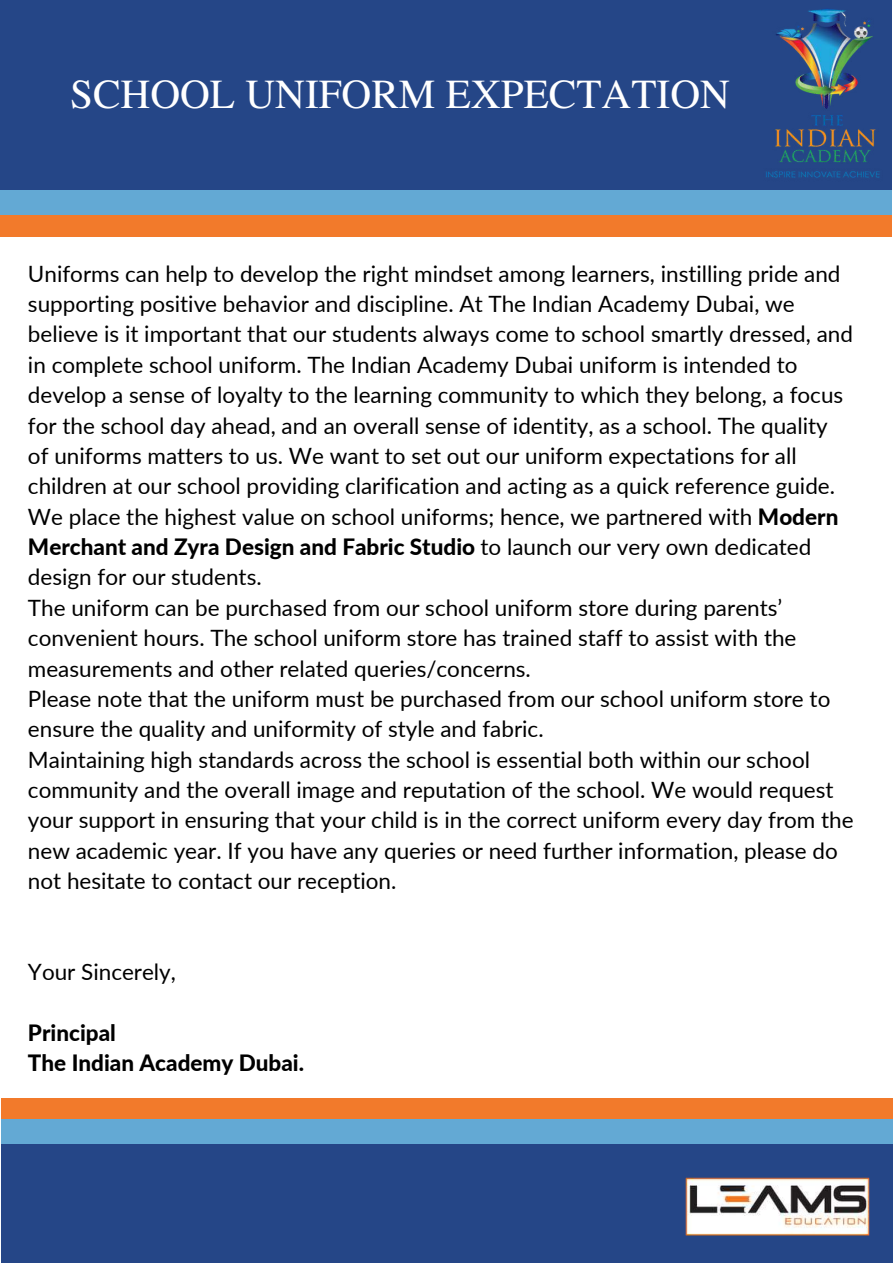
<style>
.page{position:relative;width:893px;height:1264px;background:#fff}
.page>*{position:absolute;margin:0;border:0;box-sizing:border-box;transform-origin:0 0}
.t1{font:41.25px "Te X Gyre Termes";color:#fff}
.t2{font:22.5px/30.3px "Lato";color:#000}
.t3{font:800 22.5px/30.3px "Lato";color:#000}
.s1{font-weight:800}
</style>
<div class="page">
<div style="left:1px;top:1097px;width:891px;height:165px;background:#f27a2b"></div>
<div style="left:1px;top:1119px;width:891px;height:143px;background:#63a9d4"></div>
<div style="left:1px;top:1144px;width:891px;height:118px;background:#254687"></div>
<img style="left:685px;top:1177px;width:185px;height:59px">
<div style="left:0;top:0;width:891px;height:236px;background:#f27a2b"></div>
<div style="left:0;top:0;width:891px;height:215px;background:#63a9d4"></div>
<div style="left:0;top:0;width:891px;height:189px;background:#254687"></div>
<img style="left:766px;top:9px;width:114px;height:169px">
<h1 class="t1" style="left:70px;top:65px;width:661px">SCHOOL UNIFORM EXPECTATION</h1>
<p class="t2" style="left:28px;top:258px;width:827px">Uniforms can help to develop the right mindset among learners, instilling pride and supporting positive behavior and discipline. At The Indian Academy Dubai, we believe is it important that our students always come to school smartly dressed, and in complete school uniform. The Indian Academy Dubai uniform is intended to develop a sense of loyalty to the learning community to which they belong, a focus for the school day ahead, and an overall sense of identity, as a school. The quality of uniforms matters to us. We want to set out our uniform expectations for all children at our school providing clarification and acting as a quick reference guide.<br>We place the highest value on school uniforms; hence, we partnered with <span class="s1">Modern Merchant and Zyra Design and Fabric Studio</span> to launch our very own dedicated design for our students.<br>The uniform can be purchased from our school uniform store during parents’ convenient hours. The school uniform store has trained staff to assist with the measurements and other related queries/concerns.<br>Please note that the uniform must be purchased from our school uniform store to ensure the quality and uniformity of style and fabric.<br>Maintaining high standards across the school is essential both within our school community and the overall image and reputation of the school. We would request your support in ensuring that your child is in the correct uniform every day from the new academic year. If you have any queries or need further information, please do not hesitate to contact our reception.</p>
<p class="t2" style="left:28px;top:956px;width:149px">Your Sincerely,</p>
<p class="t3" style="left:28px;top:1017px;width:278px">Principal<br>The Indian Academy Dubai.</p>
</div>
